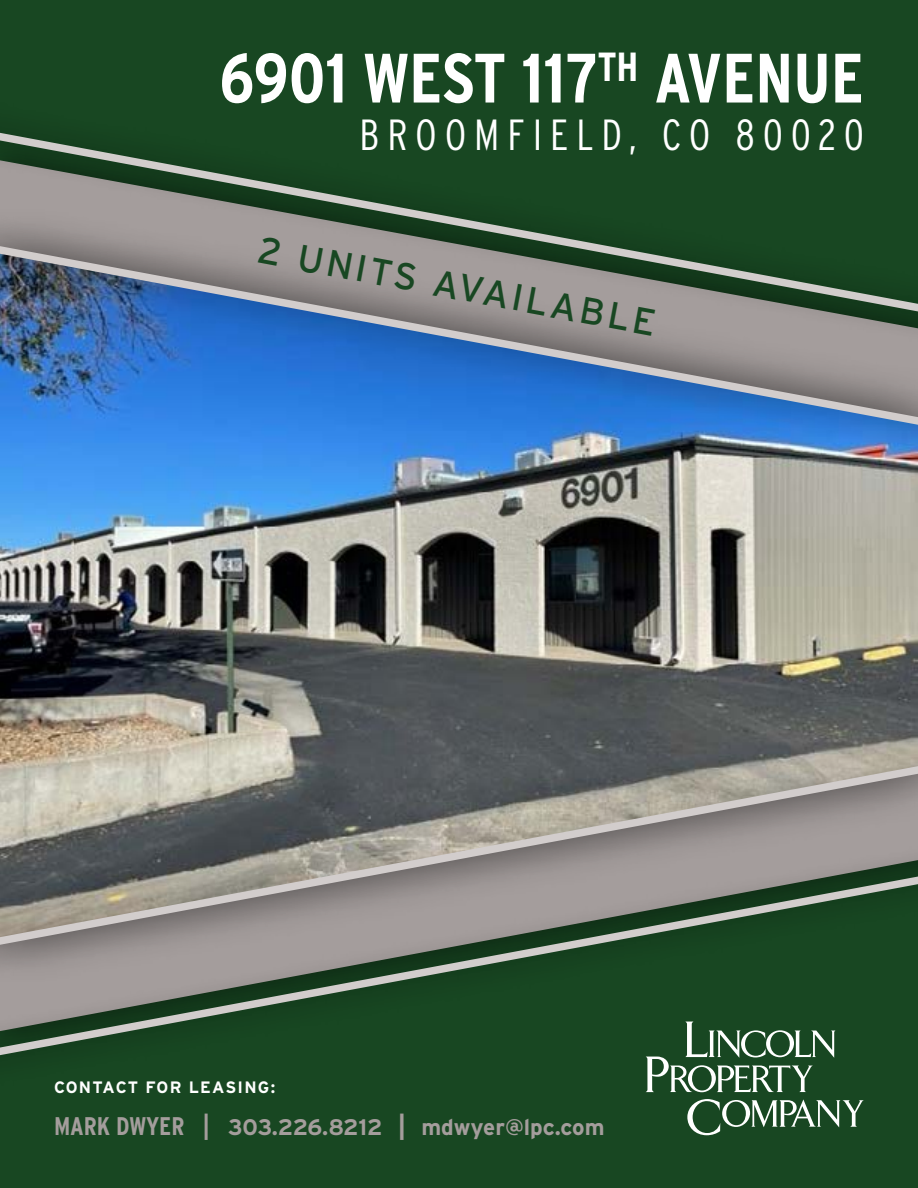
<style>
.page{position:relative;width:918px;height:1188px;background:#184722}
.page>*{position:absolute;margin:0;border:0;box-sizing:border-box;transform-origin:0 0}
.t1{font:700 69.6px "Interstate Condensed";color:#fff}
.t2{font:300 43.5px "Interstate Condensed";letter-spacing:.18em;color:#fff}
.t3{font:37.5px "Interstate";color:#184722}
.t4{font:700 22.5px "Interstate";letter-spacing:-.005em;color:#a49d9c}
.t5{font:700 16.5px "Interstate";letter-spacing:.075em;color:#fff}
.s1{font-family:"Interstate Condensed";font-size:25.5px}
.s2{font-family:"Interstate Condensed";font-size:26.7px}
.s3{font-size:26.7px}
</style>
<div class="page">
<svg style="left:687px;top:1104px;width:174px;height:31px"></svg>
<img style="left:0;top:474px;width:918px;height:242px">
<svg style="left:0;top:994px;width:836px;height:88px"></svg>
<svg style="left:0;top:132px;width:339px;height:64px"></svg>
<div style="left:0;top:196px;width:918px;height:278px;background:#000;opacity:.55"></div>
<svg style="left:0;top:219px;width:918px;height:233px;background:#577c9f"></svg>
<div style="left:0;top:716px;width:918px;height:278px;background:#000;opacity:.55"></div>
<svg style="left:0;top:739px;width:918px;height:233px;background:#7f827a"></svg>
<h1 class="t1" style="left:219px;top:39px;width:646px">6901 WEST 117<sup>TH</sup> AVENUE</h1>
<h2 class="t2" style="left:360px;top:110px;width:506px">BROOMFIELD, CO 80020</h2>
<h3 class="t3" style="left:263px;top:227px;width:405px;rotate:11deg">2 UNITS AVAILABLE</h3>
<p class="t5" style="left:54px;top:1078px;width:223px">CONTACT FOR LEASING:</p>
<p class="t4" style="left:54px;top:1115px;width:552px"><span class="s1">MARK DWYER</span> <span class="s2">|</span> 303.226.8212 <span class="s3">|</span> mdwyer@lpc.com</p>
</div>
